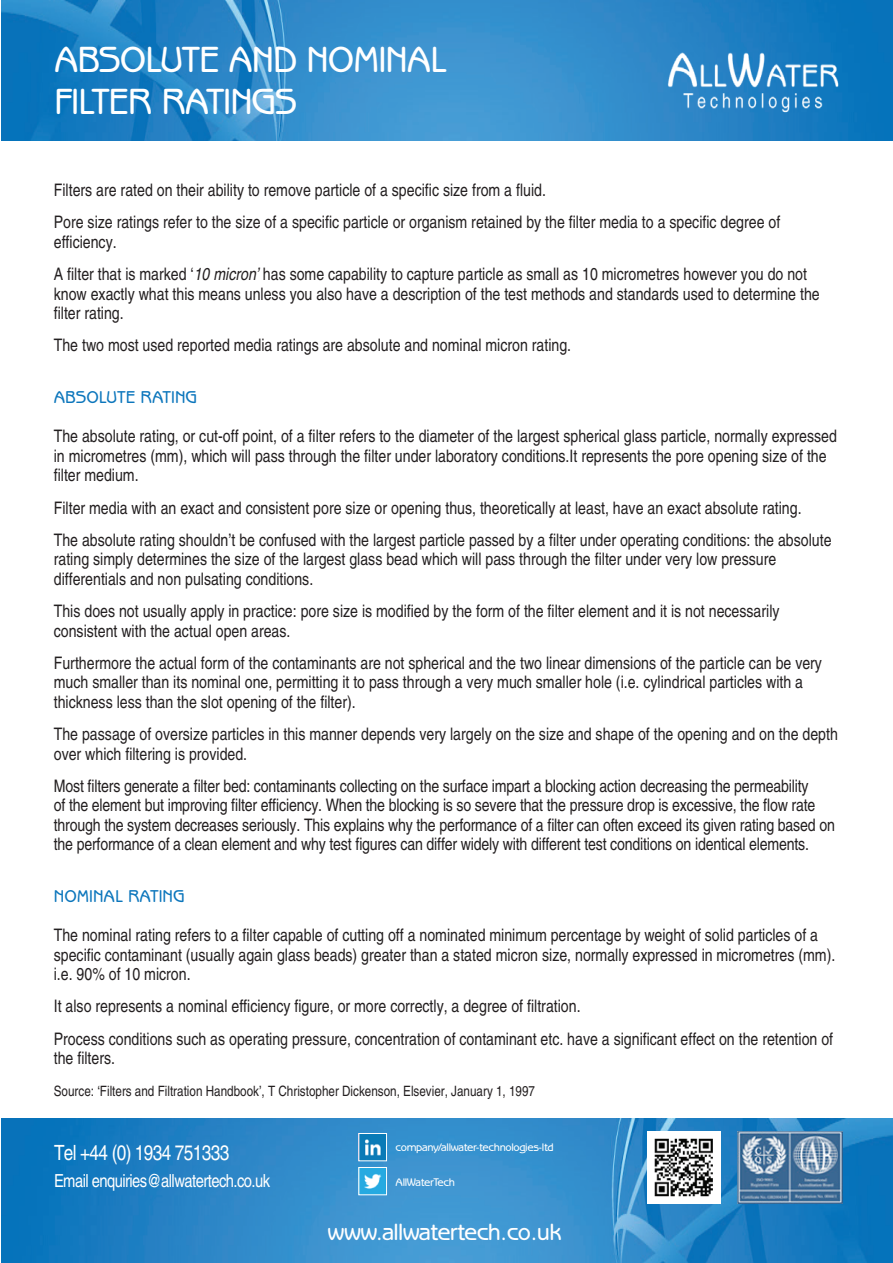
<style>
.page{position:relative;width:893px;height:1263px;background:#fff}
.page>*{position:absolute;margin:0;border:0;box-sizing:border-box;transform-origin:0 0}
.t1{font:500 36.6px/41.2px "Benguiat Gothic";letter-spacing:-.03em;color:#fff}
.t2{font:500 23.7px "Benguiat Gothic";letter-spacing:-.03em;color:#fff}
.t3{font:condensed 21px "Helvetica";letter-spacing:-.03em;color:#fff}
.t4{font:condensed 18px "Helvetica";letter-spacing:-.03em;color:#fff}
.t5{font:condensed 17.25px/19.5px "Helvetica";color:#231f20}
.t6{font:500 17.25px "Benguiat Gothic";color:#0c76bc}
.t7{font:condensed 14.25px "Helvetica";color:#231f20}
.t8{font:500 11.1px "Benguiat Gothic";letter-spacing:-.03em;color:#fff}
.s1{font-style:italic}
</style>
<div class="page">
<img style="left:2px;top:1118px;width:891px;height:145px">
<img style="left:1px;top:0;width:892px;height:140px">
<img style="left:643px;top:44px;width:206px;height:75px">
<img style="left:361px;top:1169px;width:24px;height:24px">
<div style="left:359px;top:1167px;width:28px;height:28px;border:1px solid #fff"></div>
<img style="left:361px;top:1135px;width:24px;height:24px">
<div style="left:359px;top:1133px;width:28px;height:28px;border:1px solid #fff"></div>
<img style="left:648px;top:1131px;width:72px;height:72px">
<img style="left:738px;top:1131px;width:105px;height:72px">
<h1 class="t1" style="left:54px;top:39px;width:394px">ABSOLUTE AND NOMINAL<br>FILTER RATINGS</h1>
<p class="t5" style="left:54px;top:174px;width:728px;line-height:32.2px">Filters are rated on their ability to remove particle of a specific size from a fluid.<br>Pore size ratings refer to the size of a specific particle or organism retained by the filter media to a specific degree of</p>
<p class="t5" style="left:54px;top:226px;width:755px;line-height:32.2px">efficiency.<br>A filter that is marked ‘<span class="s1">10 micron’</span> has some capability to capture particle as small as 10 micrometres however you do not</p>
<p class="t5" style="left:54px;top:284px;width:767px">know exactly what this means unless you also have a description of the test methods and standards used to determine the filter rating.</p>
<p class="t5" style="left:54px;top:336px;width:519px">The two most used reported media ratings are absolute and nominal micron rating.</p>
<p class="t6" style="left:54px;top:387px;width:145px">ABSOLUTE RATING</p>
<p class="t5" style="left:54px;top:426px;width:785px">The absolute rating, or cut-off point, of a filter refers to the diameter of the largest spherical glass particle, normally expressed in micrometres (mm), which will pass through the filter under laboratory conditions.It represents the pore opening size of the filter medium.</p>
<p class="t5" style="left:54px;top:491px;width:779px;line-height:32.2px">Filter media with an exact and consistent pore size or opening thus, theoretically at least, have an exact absolute rating.<br>The absolute rating shouldn’t be confused with the largest particle passed by a filter under operating conditions: the absolute</p>
<p class="t5" style="left:54px;top:549px;width:724px">rating simply determines the size of the largest glass bead which will pass through the filter under very low pressure differentials and non pulsating conditions.</p>
<p class="t5" style="left:54px;top:601px;width:727px">This does not usually apply in practice: pore size is modified by the form of the filter element and it is not necessarily consistent with the actual open areas.</p>
<p class="t5" style="left:54px;top:653px;width:770px">Furthermore the actual form of the contaminants are not spherical and the two linear dimensions of the particle can be very much smaller than its nominal one, permitting it to pass through a very much smaller hole (i.e. cylindrical particles with a thickness less than the slot opening of the filter).</p>
<p class="t5" style="left:54px;top:724px;width:785px">The passage of oversize particles in this manner depends very largely on the size and shape of the opening and on the depth over which filtering is provided.</p>
<p class="t5" style="left:54px;top:776px;width:783px">Most filters generate a filter bed: contaminants collecting on the surface impart a blocking action decreasing the permeability<br>of the element but improving filter efficiency. When the blocking is so severe that the pressure drop is excessive, the flow rate through the system decreases seriously. This explains why the performance of a filter can often exceed its given rating based on the performance of a clean element and why test figures can differ widely with different test conditions on identical elements.</p>
<p class="t6" style="left:54px;top:886px;width:132px">NOMINAL RATING</p>
<p class="t5" style="left:54px;top:925px;width:783px">The nominal rating refers to a filter capable of cutting off a nominated minimum percentage by weight of solid particles of a specific contaminant (usually again glass beads) greater than a stated micron size, normally expressed in micrometres (mm). i.e. 90% of 10 micron.</p>
<p class="t5" style="left:54px;top:990px;width:781px;line-height:32.2px">It also represents a nominal efficiency figure, or more correctly, a degree of filtration.<br>Process conditions such as operating pressure, concentration of contaminant etc. have a significant effect on the retention of</p>
<p class="t5" style="left:54px;top:1048px;width:63px">the filters.</p>
<p class="t7" style="left:54px;top:1083px;width:483px">Source: ‘Filters and Filtration Handbook’, T Christopher Dickenson, Elsevier, January 1, 1997</p>
<p class="t3" style="left:54px;top:1140px;width:177px">Tel +44 (0) 1934 751333</p>
<p class="t4" style="left:54px;top:1170px;width:218px">Email enquiries@allwatertech.co.uk</p>
<p class="t8" style="left:396px;top:1141px;width:160px">company/allwater-technologies-ltd</p>
<p class="t8" style="left:396px;top:1175px;width:61px">AllWaterTech</p>
<h2 class="t2" style="left:328px;top:1218px;width:235px">www.allwatertech.co.uk</h2>
</div>
